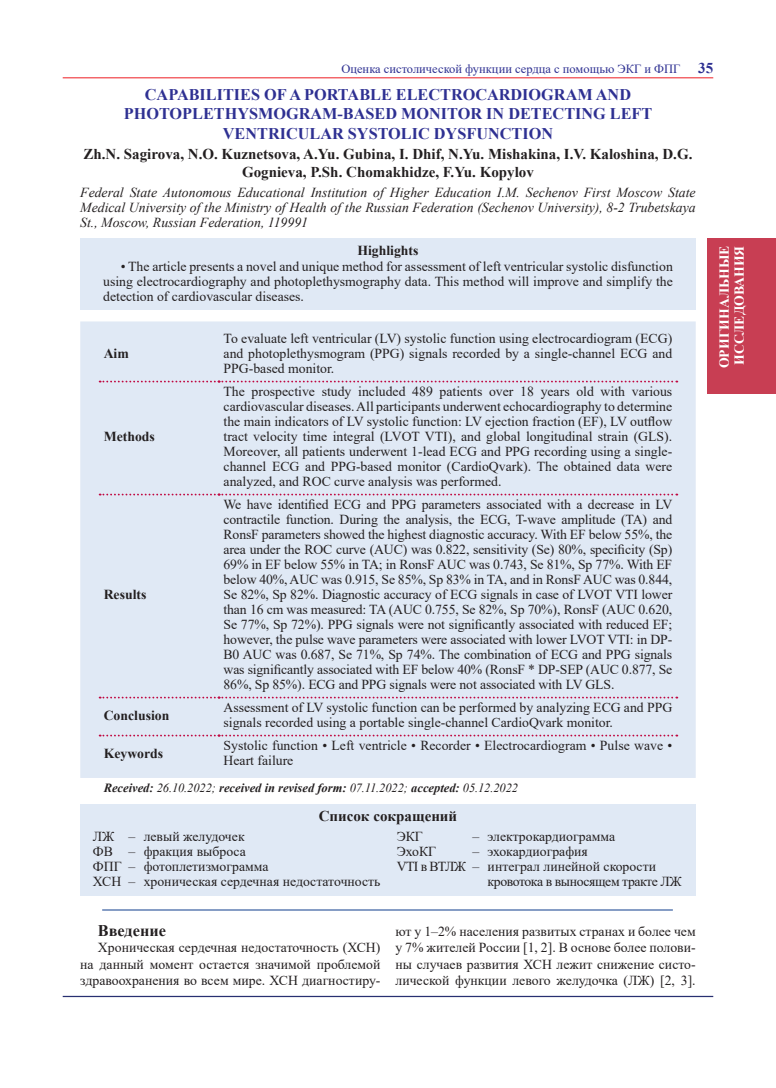
<style>
.page{position:relative;width:776px;height:1088px;background:#fff}
.page>*{position:absolute;margin:0;border:0;box-sizing:border-box;transform-origin:0 0}
.t1{font:700 16.25px/19.5px "Times New Roman";color:#2e3092;text-align:center}
.t2{font:700 16.25px "Times New Roman";color:#231f20}
.t3{font:700 15px/18px "Times New Roman";color:#231f20;text-align:center}
.t4{font:13.75px/15px "Times New Roman";color:#231f20;text-align:justify}
.t5{font:italic 13.75px/15px "Times New Roman";color:#231f20;text-align:justify}
.t6{font:700 13.75px "Times New Roman";color:#231f20}
.t7{font:700 13.75px/15px "Times New Roman";color:#fff}
.t8{font:13.75px/15px "Times New Roman";letter-spacing:-.04em;color:#231f20}
.t9{font:italic 700 12.5px "Times New Roman";color:#231f20}
.t10{font:12.5px "Times New Roman";color:#2e3092}
.s1{font-weight:700;font-size:15px}
.s2{font-weight:400}
</style>
<div class="page">
<hr style="left:63px;top:78px;width:650px;height:1px;background:#ee1d23">
<hr style="left:63px;top:996px;width:650px;height:1px;background:#283071">
<div style="left:707px;top:238px;width:69px;height:156px;background:#c83e53"></div>
<div style="left:80px;top:321px;width:616px;height:457px;background:#e0e9f5"></div>
<svg style="left:100px;top:381px;width:577px;height:1px"></svg>
<svg style="left:100px;top:494px;width:577px;height:1px"></svg>
<svg style="left:100px;top:697px;width:577px;height:1px"></svg>
<svg style="left:100px;top:734px;width:577px;height:2px"></svg>
<hr style="left:102px;top:910px;width:571px;height:1px;background:#0f3d8c">
<div style="left:80px;top:804px;width:616px;height:91px;background:#e0e9f5"></div>
<div style="left:80px;top:239px;width:616px;height:71px;background:#e0e9f5"></div>
<p class="t10" style="left:341px;top:60px;width:373px">Оценка систолической функции сердца с помощью ЭКГ и ФПГ <span class="s1">35</span></p>
<p class="t1" style="left:124px;top:84px;width:530px">CAPABILITIES OF A PORTABLE ELECTROCARDIOGRAM AND<br>PHOTOPLETHYSMOGRAM-BASED MONITOR IN DETECTING LEFT<br>VENTRICULAR SYSTOLIC DYSFUNCTION</p>
<p class="t3" style="left:84px;top:145px;width:610px">Zh.N. Sagirova, N.O. Kuznetsova, A.Yu. Gubina, I. Dhif, N.Yu. Mishakina, I.V. Kaloshina, D.G.<br>Gognieva, P.Sh. Chomakhidze, F.Yu. Kopylov</p>
<p class="t5" style="left:80px;top:184px;width:617px">Federal State Autonomous Educational Institution of Higher Education I.M. Sechenov First Moscow State Medical University of the Ministry of Health of the Russian Federation (Sechenov University), 8-2 Trubetskaya St., Moscow, Russian Federation, 119991</p>
<p class="t6" style="left:357px;top:240px;width:63px">Highlights</p>
<p class="t4" style="left:103px;top:258px;width:571px;text-indent:18px">• The article presents a novel and unique method for assessment of left ventricular systolic disfunction using electrocardiography and photoplethysmography data. This method will improve and simplify the detection of cardiovascular diseases.</p>
<p class="t6" style="left:104px;top:343px;width:27px">Aim</p>
<p class="t6" style="left:104px;top:426px;width:53px">Methods</p>
<p class="t6" style="left:104px;top:584px;width:44px">Results</p>
<p class="t4" style="left:224px;top:331px;width:450px">To evaluate left ventricular (LV) systolic function using electrocardiogram (ECG) and photoplethysmogram (PPG) signals recorded by a single-channel ECG and PPG-based monitor.</p>
<p class="t4" style="left:224px;top:383px;width:450px">The prospective study included 489 patients over 18 years old with various cardiovascular diseases. All participants underwent echocardiography to determine the main indicators of LV systolic function: LV ejection fraction (EF), LV outflow tract velocity time integral (LVOT VTI), and global longitudinal strain (GLS).<br>Moreover, all patients underwent 1-lead ECG and PPG recording using a single&shy;channel ECG and PPG-based monitor (CardioQvark). The obtained data were analyzed, and ROC curve analysis was performed.</p>
<p class="t4" style="left:224px;top:496px;width:450px">We have identified ECG and PPG parameters associated with a decrease in LV contractile function. During the analysis, the ECG, T-wave amplitude (TA) and RonsF parameters showed the highest diagnostic accuracy. With EF below 55%, the area under the ROC curve (AUC) was 0.822, sensitivity (Se) 80%, specificity (Sp)<br>69% in EF below 55% in TA; in RonsF AUC was 0.743, Se 81%, Sp 77%. With EF below 40%, AUC was 0.915, Se 85%, Sp 83% in TA, and in RonsF AUC was 0.844, Se 82%, Sp 82%. Diagnostic accuracy of ECG signals in case of LVOT VTI lower than 16 cm was measured: TA (AUC 0.755, Se 82%, Sp 70%), RonsF (AUC 0.620, Se 77%, Sp 72%). PPG signals were not significantly associated with reduced EF; however, the pulse wave parameters were associated with lower LVOT VTI: in DP-B0 AUC was 0.687, Se 71%, Sp 74%. The combination of ECG and PPG signals was significantly associated with EF below 40% (RonsF * DP-SEP (AUC 0.877, Se 86%, Sp 85%). ECG and PPG signals were not associated with LV GLS.</p>
<p class="t6" style="left:104px;top:705px;width:67px">Conclusion</p>
<p class="t4" style="left:224px;top:700px;width:450px">Assessment of LV systolic function can be performed by analyzing ECG and PPG signals recorded using a portable single-channel CardioQvark monitor.</p>
<p class="t6" style="left:104px;top:743px;width:61px">Keywords</p>
<p class="t4" style="left:224px;top:737px;width:450px">Systolic function • Left ventricle • Recorder • Electrocardiogram • Pulse wave •<br>Heart failure</p>
<p class="t9" style="left:104px;top:779px;width:416px">Received: <span class="s2">26.10.2022;</span> received in revised form: <span class="s2">07.11.2022;</span> accepted: <span class="s2">05.12.2022</span></p>
<p class="t3" style="left:319px;top:807px;width:140px">Список сокращений</p>
<p class="t4" style="left:93px;top:829px;width:30px;text-align:left">ЛЖ<br>ФВ<br>ФПГ<br>ХСН</p>
<p class="t4" style="left:129px;top:829px;width:8px">– – – –</p>
<p class="t4" style="left:144px;top:829px;width:238px;text-align:left">левый желудочек<br>фракция выброса<br>фотоплетизмограмма<br>хроническая сердечная недостаточность</p>
<p class="t8" style="left:397px;top:829px;width:71px">ЭКГ<br>ЭхоКГ<br>VTI в ВТЛЖ</p>
<p class="t4" style="left:473px;top:829px;width:8px">– – –</p>
<p class="t4" style="left:488px;top:829px;width:196px;text-align:left">электрокардиограмма эхокардиография<br>интеграл линейной скорости кровотока в выносящем тракте ЛЖ</p>
<p class="t2" style="left:98px;top:918px;width:69px">Введение</p>
<p class="t4" style="left:80px;top:939px;width:302px;line-height:16.5px;text-indent:18px">Хроническая сердечная недостаточность (ХСН) на данный момент остается значимой проблемой здравоохранения во всем мире. ХСН диагностиру-</p>
<p class="t4" style="left:395px;top:922px;width:302px;line-height:16.5px">ют у 1–2% населения развитых странах и более чем у 7% жителей России [1, 2]. В основе более полови&shy;ны случаев развития ХСН лежит снижение систо&shy;лической функции левого желудочка (ЛЖ) [2, 3].</p>
<p class="t7" style="left:716px;top:368px;width:124px;rotate:-90deg">ОРИГИНАЛЬНЫЕ<br>ИССЛЕДОВАНИЯ</p>
</div>
